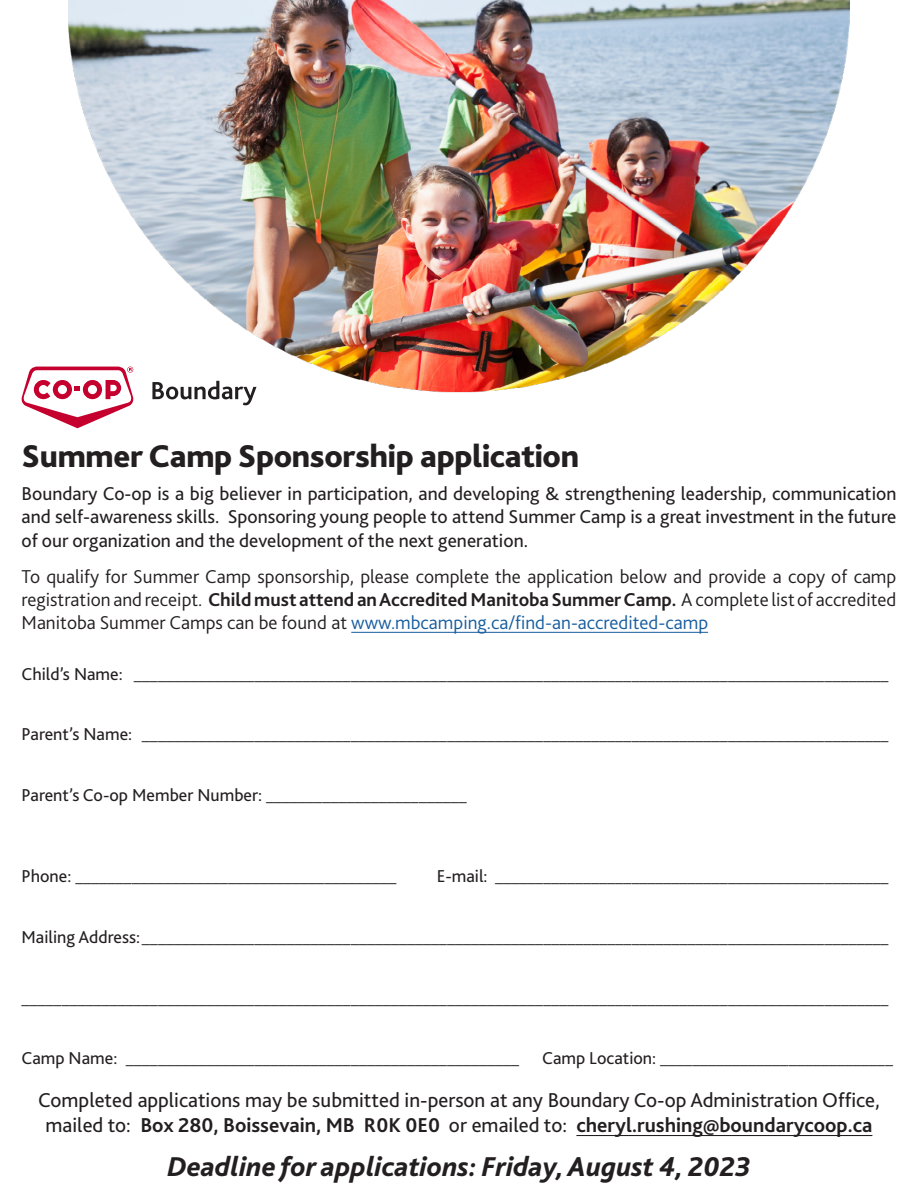
<style>
.page{position:relative;width:918px;height:1188px;background:#fff}
.page>*{position:absolute;margin:0;border:0;box-sizing:border-box;transform-origin:0 0}
.t1{font:800 33px "Bliss 2";letter-spacing:-.01em;color:#231f20}
.t2{font:italic 800 28.5px "Bliss 2";color:#231f20}
.t3{font:21px/25.2px "Bliss 2";color:#231f20;text-align:center}
.t4{font:300 19.5px/23.4px "Bliss 2";color:#231f20;text-align:justify}
.t5{font:19.5px/23.4px "Bliss 2";color:#231f20;text-align:justify}
.t6{font:18px "Bliss 2";color:#231f20}
.s1{font-weight:700}
.s2{color:#175d9e}
</style>
<div class="page">
<svg style="left:22px;top:367px;width:111px;height:61px"></svg>
<svg style="left:243px;top:401px;width:9px;height:4px"></svg>
<hr style="left:351px;top:632px;width:357px;height:1px;background:#175d9e">
<hr style="left:576px;top:1135px;width:296px;height:1px;background:#231f20">
<img style="left:68px;top:0;width:782px;height:401px">
<h1 class="t1" style="left:22px;top:436px;width:559px">Summer Camp Sponsorship application</h1>
<p class="t5" style="left:22px;top:482px;width:876px">Boundary Co-op is a big believer in participation, and developing &amp; strengthening leadership, communication and self-awareness skills. Sponsoring young people to attend Summer Camp is a great investment in the future of our organization and the development of the next generation.</p>
<p class="t4" style="left:22px;top:564px;width:876px">To qualify for Summer Camp sponsorship, please complete the application below and provide a copy of camp registration and receipt. <span class="s1">Child must attend an Accredited Manitoba Summer Camp.</span> A complete list of accredited Manitoba Summer Camps can be found at <span class="s2">www.mbcamping.ca/find-an-accredited-camp</span></p>
<p class="t6" style="left:22px;top:662px;width:869px">Child’s Name: ______________________________________________________________________________________________</p>
<p class="t6" style="left:22px;top:723px;width:869px">Parent’s Name: _____________________________________________________________________________________________</p>
<p class="t6" style="left:22px;top:784px;width:447px">Parent’s Co-op Member Number: _________________________</p>
<p class="t6" style="left:22px;top:865px;width:377px">Phone: ________________________________________</p>
<p class="t6" style="left:437px;top:865px;width:453px">E-mail: _________________________________________________</p>
<p class="t6" style="left:22px;top:926px;width:869px">Mailing Address:_____________________________________________________________________________________________</p>
<p class="t6" style="left:22px;top:986px;width:869px">____________________________________________________________________________________________________________</p>
<p class="t6" style="left:22px;top:1047px;width:499px">Camp Name: _________________________________________________</p>
<p class="t6" style="left:542px;top:1047px;width:352px">Camp Location: _____________________________</p>
<p class="t3" style="left:38px;top:1088px;width:843px">Completed applications may be submitted in-person at any Boundary Co-op Administration Office, mailed to: <span class="s1">Box 280, Boissevain, MB R0K 0E0</span> or emailed to: <span class="s1">cheryl.rushing@boundarycoop.ca</span></p>
<h2 class="t2" style="left:167px;top:1148px;width:585px">Deadline for applications: Friday, August 4, 2023</h2>
</div>
